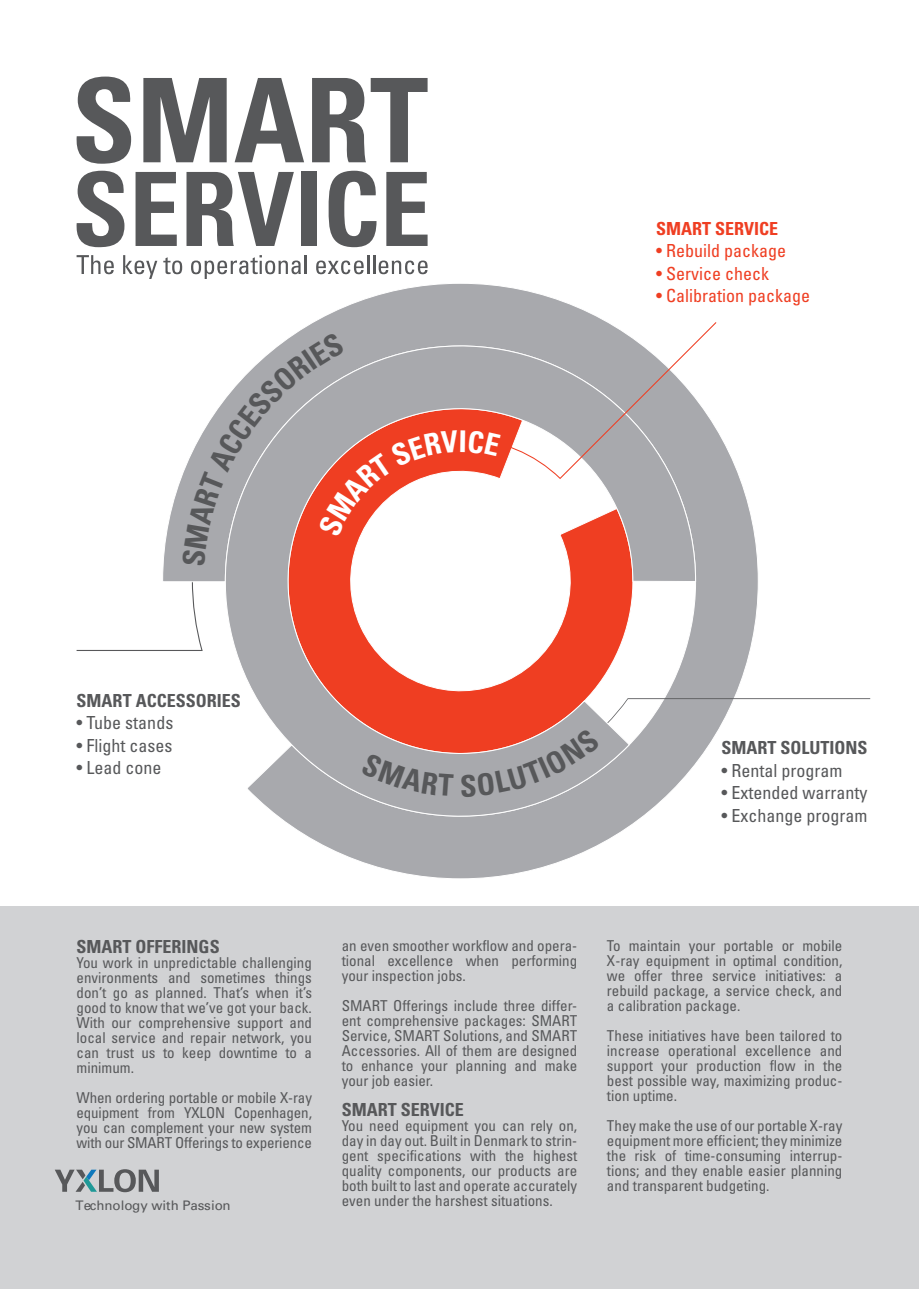
<style>
.page{position:relative;width:919px;height:1289px;background:#fff}
.page>*{position:absolute;margin:0;border:0;box-sizing:border-box;transform-origin:0 0}
.t1{font:condensed 18px "Univers LT Std";color:#57585a}
.Brødtekst{font:700 condensed 18px "Univers LT Std";color:#57585a}
.t2{font:condensed 18px "Univers LT Std";color:#ef3e22}
.t3{font:700 condensed 18px "Univers LT Std";color:#ef3e22}
.Brødtekst-2{font:condensed 15px/15px "Univers LT Std";color:#57585a;text-align:justify}
.t4{font:13.2px "Univers";color:#57585a}
</style>
<div class="page">
<div style="left:0;top:906px;width:918px;height:382px;background:#d1d2d4"></div>
<svg style="left:55px;top:1169px;width:104px;height:23px"></svg>
<svg style="left:76px;top:77px;width:55px;height:87px"></svg>
<svg style="left:143px;top:78px;width:84px;height:84px"></svg>
<svg style="left:234px;top:78px;width:70px;height:84px"></svg>
<svg style="left:312px;top:78px;width:115px;height:84px"></svg>
<svg style="left:76px;top:171px;width:49px;height:76px"></svg>
<svg style="left:135px;top:172px;width:42px;height:74px"></svg>
<svg style="left:186px;top:172px;width:108px;height:74px"></svg>
<div style="left:301px;top:172px;width:15px;height:74px;background:#57585a"></div>
<svg style="left:328px;top:171px;width:48px;height:76px"></svg>
<svg style="left:386px;top:172px;width:41px;height:74px"></svg>
<svg style="left:77px;top:255px;width:37px;height:19px"></svg>
<svg style="left:123px;top:255px;width:34px;height:24px"></svg>
<svg style="left:163px;top:257px;width:19px;height:17px"></svg>
<svg style="left:191px;top:255px;width:116px;height:24px"></svg>
<svg style="left:316px;top:255px;width:111px;height:19px"></svg>
<svg style="left:162px;top:283px;width:555px;height:596px"></svg>
<svg style="left:696px;top:376px;width:174px;height:409px"></svg>
<svg style="left:200px;top:321px;width:496px;height:520px"></svg>
<svg style="left:320px;top:322px;width:396px;height:400px"></svg>
<svg style="left:182px;top:332px;width:319px;height:234px"></svg>
<div style="left:360px;top:752px;width:94px;height:44px;background:#a8a9ad"></div>
<svg style="left:460px;top:727px;width:140px;height:69px;background:#b59897"></svg>
<p class="t3" style="left:656px;top:217px;width:124px">SMART SERVICE</p>
<p class="t2" style="left:656px;top:239px;width:131px">• Rebuild package</p>
<p class="t2" style="left:656px;top:262px;width:114px">• Service check</p>
<p class="t2" style="left:656px;top:284px;width:155px">• Calibration package</p>
<p class="Brødtekst" style="left:77px;top:689px;width:166px">SMART ACCESSORIES</p>
<p class="t1" style="left:77px;top:711px;width:98px">• Tube stands</p>
<p class="t1" style="left:77px;top:733px;width:97px">• Flight cases</p>
<p class="t1" style="left:77px;top:756px;width:86px">• Lead cone</p>
<p class="Brødtekst" style="left:721px;top:737px;width:148px">SMART SOLUTIONS</p>
<p class="t1" style="left:721px;top:759px;width:122px">• Rental program</p>
<p class="t1" style="left:721px;top:781px;width:147px">• Extended warranty</p>
<p class="t1" style="left:721px;top:804px;width:147px">• Exchange program</p>
<p class="Brødtekst" style="left:77px;top:935px;width:145px">SMART OFFERINGS</p>
<p class="Brødtekst-2" style="left:77px;top:955px;width:237px">You work in unpredictable challenging environments and sometimes things don’t go as planned. That’s when it’s good to know that we’ve got your back.<br>With our comprehensive support and local service and repair network, you can trust us to keep downtime to a minimum.</p>
<p class="Brødtekst-2" style="left:77px;top:1090px;width:237px">When ordering portable or mobile X-ray equipment from YXLON Copenhagen, you can complement your new system with our SMART Offerings to experience</p>
<p class="t4" style="left:76px;top:1197px;width:157px">Technology with Passion</p>
<p class="Brødtekst-2" style="left:342px;top:938px;width:237px">an even smoother workflow and opera&shy;tional excellence when performing your inspection jobs.</p>
<p class="Brødtekst-2" style="left:342px;top:998px;width:237px">SMART Offerings include three differ&shy;ent comprehensive packages: SMART Service, SMART Solutions, and SMART Accessories. All of them are designed to enhance your planning and make your job easier.</p>
<p class="Brødtekst" style="left:342px;top:1098px;width:124px">SMART SERVICE</p>
<p class="Brødtekst-2" style="left:342px;top:1118px;width:237px">You need equipment you can rely on, day in day out. Built in Denmark to strin&shy;gent specifications with the highest quality components, our products are both built to last and operate accurately even under the harshest situations.</p>
<p class="Brødtekst-2" style="left:607px;top:938px;width:237px">To maintain your portable or mobile X-ray equipment in optimal condition, we offer three service initiatives: a rebuild package, a service check, and a calibration package.</p>
<p class="Brødtekst-2" style="left:607px;top:1028px;width:237px">These initiatives have been tailored to increase operational excellence and support your production flow in the best possible way, maximizing produc&shy;tion uptime.</p>
<p class="Brødtekst-2" style="left:607px;top:1118px;width:237px">They make the use of our portable X-ray equipment more efficient; they minimize the risk of time-consuming interrup&shy;tions; and they enable easier planning and transparent budgeting.</p>
</div>
